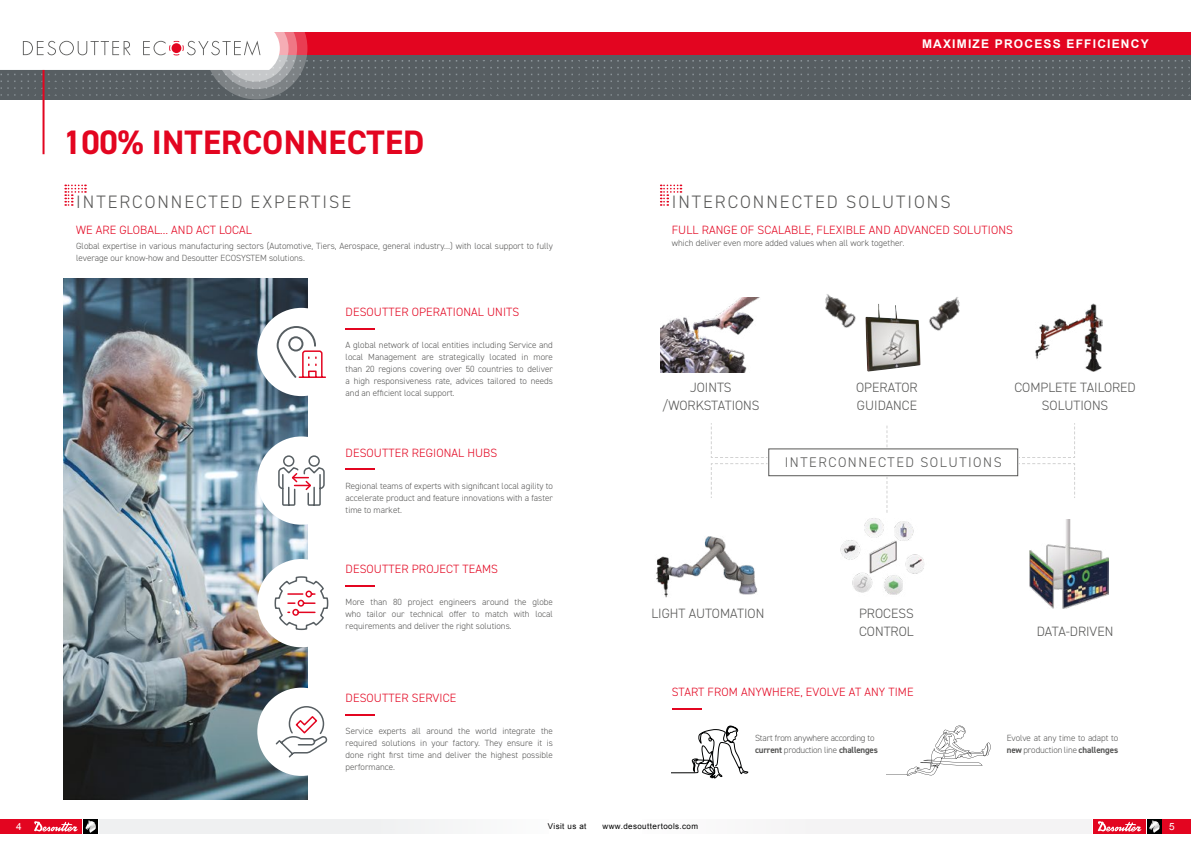
<style>
.page{position:relative;width:1191px;height:842px;background:#fff}
.page>*{position:absolute;margin:0;border:0;box-sizing:border-box;transform-origin:0 0}
.t1{font:700 34px "DIN2014";letter-spacing:.005em;color:#e30520}
.t2{font:300 18px "DIN2014";letter-spacing:.11em;color:#575756}
.t3{font:300 14px "DIN2014";letter-spacing:.11em;color:#575756}
.t4{font:300 13.5px/18px "DIN2014";color:#575756}
.t5{font:300 12px "DIN2014";letter-spacing:.01em;color:#e30520}
.t6{font:700 12px "Arial";letter-spacing:.1em;color:#fff}
.t7{font:10px "Arial";color:#fff}
.t8{font:300 9px/12px "DIN2014";color:#575756;text-align:justify}
.t9{font:300 9px/12px "DIN2014";letter-spacing:-.02em;color:#575756}
.t10{font:8px "Arial";letter-spacing:.05em;color:#000}
.s1{font-weight:700}
</style>
<div class="page">
<div style="left:0;top:33px;width:1191px;height:22px;background:#e30520"></div>
<img style="left:307px;top:55px;width:288px;height:44px">
<div style="left:595px;top:55px;width:596px;height:44px;background:#575e62"></div>
<svg style="left:0;top:32px;width:307px;height:67px"></svg>
<svg style="left:671px;top:726px;width:77px;height:52px"></svg>
<img style="left:64px;top:278px;width:243px;height:521px">
<hr style="left:43px;top:70px;width:2px;height:84px;background:#e30520">
<svg style="left:65px;top:185px;width:21px;height:21px"></svg>
<svg style="left:660px;top:185px;width:21px;height:21px"></svg>
<div style="left:257px;top:308px;width:88px;height:88px;background:#fff;border-radius:50%"></div>
<svg style="left:277px;top:326px;width:49px;height:52px"></svg>
<div style="left:257px;top:436px;width:88px;height:89px;background:#fff;border-radius:50%"></div>
<div style="left:257px;top:559px;width:88px;height:88px;background:#fff;border-radius:50%"></div>
<div style="left:257px;top:688px;width:88px;height:88px;background:#fff;border-radius:50%"></div>
<hr style="left:345px;top:328px;width:30px;height:2px;background:#e30520">
<hr style="left:345px;top:469px;width:30px;height:1px;background:#e30520">
<hr style="left:345px;top:585px;width:30px;height:2px;background:#e30520">
<hr style="left:345px;top:714px;width:30px;height:1px;background:#e30520">
<div style="left:283px;top:455px;width:11px;height:12px;border:2px solid #575e62;border-radius:50%"></div>
<div style="left:308px;top:455px;width:12px;height:12px;border:2px solid #575e62;border-radius:50%"></div>
<svg style="left:278px;top:464px;width:47px;height:42px"></svg>
<svg style="left:274px;top:576px;width:55px;height:55px"></svg>
<svg style="left:275px;top:706px;width:53px;height:52px"></svg>
<hr style="left:671px;top:708px;width:30px;height:2px;background:#e30520">
<svg style="left:886px;top:725px;width:104px;height:51px"></svg>
<div style="left:768px;top:448px;width:250px;height:28px;border:1px solid #575756"></div>
<svg style="left:886px;top:426px;width:1px;height:21px"></svg>
<svg style="left:886px;top:476px;width:1px;height:37px"></svg>
<svg style="left:711px;top:423px;width:57px;height:75px"></svg>
<svg style="left:1017px;top:423px;width:58px;height:75px"></svg>
<img style="left:1030px;top:519px;width:78px;height:89px">
<img style="left:929px;top:297px;width:31px;height:34px">
<img style="left:825px;top:294px;width:31px;height:34px">
<img style="left:865px;top:304px;width:55px;height:68px">
<img style="left:840px;top:518px;width:84px;height:77px">
<img style="left:1036px;top:304px;width:66px;height:67px">
<img style="left:656px;top:536px;width:102px;height:61px">
<img style="left:661px;top:297px;width:99px;height:76px">
<div style="left:84px;top:819px;width:14px;height:14px;background:#000"></div>
<div style="left:29px;top:819px;width:53px;height:14px;background:#e30520"></div>
<svg style="left:34px;top:821px;width:44px;height:11px"></svg>
<svg style="left:85px;top:820px;width:11px;height:13px"></svg>
<div style="left:0;top:819px;width:28px;height:14px;background:#e30520"></div>
<div style="left:99px;top:819px;width:450px;height:14px;background:#eff0f1"></div>
<div style="left:642px;top:819px;width:450px;height:14px;background:#f4f3f4"></div>
<div style="left:1162px;top:819px;width:29px;height:14px;background:#e30520"></div>
<svg style="left:1147px;top:819px;width:14px;height:14px"></svg>
<div style="left:1093px;top:819px;width:53px;height:14px;background:#e30520"></div>
<svg style="left:1097px;top:821px;width:45px;height:11px"></svg>
<svg style="left:1149px;top:820px;width:10px;height:13px"></svg>
<h1 class="t1" style="left:63px;top:120px;width:363px">100% INTERCONNECTED</h1>
<h2 class="t2" style="left:76px;top:191px;width:276px">INTERCONNECTED EXPERTISE</h2>
<h3 class="t5" style="left:76px;top:223px;width:177px">WE ARE GLOBAL… AND ACT LOCAL</h3>
<p class="t8" style="left:76px;top:240px;width:478px">Global expertise in various manufacturing sectors (Automotive, Tiers, Aerospace, general industry…) with local support to fully leverage our know-how and Desoutter ECOSYSTEM solutions.</p>
<h3 class="t5" style="left:346px;top:305px;width:175px">DESOUTTER OPERATIONAL UNITS</h3>
<p class="t8" style="left:345px;top:339px;width:209px">A global network of local entities including Service and local Management are strategically located in more than 20 regions covering over 50 countries to deliver a high responsiveness rate, advices tailored to needs and an efficient local support.</p>
<h3 class="t5" style="left:346px;top:445px;width:153px">DESOUTTER REGIONAL HUBS</h3>
<p class="t8" style="left:345px;top:480px;width:209px">Regional teams of experts with significant local agility to accelerate product and feature innovations with a faster time to market.</p>
<h3 class="t5" style="left:346px;top:562px;width:154px">DESOUTTER PROJECT TEAMS</h3>
<p class="t8" style="left:345px;top:596px;width:209px">More than 80 project engineers around the globe who tailor our technical offer to match with local requirements and deliver the right solutions.</p>
<h3 class="t5" style="left:346px;top:690px;width:112px">DESOUTTER SERVICE</h3>
<p class="t8" style="left:345px;top:725px;width:209px">Service experts all around the world integrate the required solutions in your factory. They ensure it is done right first time and deliver the highest possible performance.</p>
<h3 class="t6" style="left:922px;top:36px;width:228px">MAXIMIZE PROCESS EFFICIENCY</h3>
<h2 class="t2" style="left:672px;top:191px;width:280px">INTERCONNECTED SOLUTIONS</h2>
<h3 class="t5" style="left:672px;top:223px;width:343px">FULL RANGE OF SCALABLE, FLEXIBLE AND ADVANCED SOLUTIONS</h3>
<p class="t8" style="left:671px;top:237px;width:234px">which deliver even more added values when all work together.</p>
<h3 class="t4" style="left:662px;top:378px;width:99px;text-align:center">JOINTS /WORKSTATIONS</h3>
<h3 class="t4" style="left:856px;top:378px;width:63px">OPERATOR<br>GUIDANCE</h3>
<h3 class="t4" style="left:1014px;top:378px;width:123px;text-align:center">COMPLETE TAILORED<br>SOLUTIONS</h3>
<h3 class="t3" style="left:785px;top:454px;width:218px">INTERCONNECTED SOLUTIONS</h3>
<h3 class="t4" style="left:651px;top:604px;width:114px">LIGHT AUTOMATION</h3>
<h3 class="t4" style="left:859px;top:604px;width:56px">PROCESS<br>CONTROL</h3>
<h3 class="t4" style="left:1036px;top:622px;width:78px">DATA-DRIVEN</h3>
<h3 class="t5" style="left:672px;top:685px;width:243px">START FROM ANYWHERE, EVOLVE AT ANY TIME</h3>
<p class="t9" style="left:755px;top:732px;width:124px">Start from anywhere according to <span class="s1">current</span> production line <span class="s1">challenges</span></p>
<p class="t8" style="left:1006px;top:732px;width:113px">Evolve at any time to adapt to <span class="s1">new</span> production line <span class="s1">challenges</span></p>
<p class="t7" style="left:16px;top:820px;width:7px">4</p>
<p class="t10" style="left:548px;top:821px;width:40px">Visit us at</p>
<p class="t10" style="left:602px;top:821px;width:97px">www.desouttertools.com</p>
<p class="t7" style="left:1169px;top:820px;width:7px">5</p>
</div>
